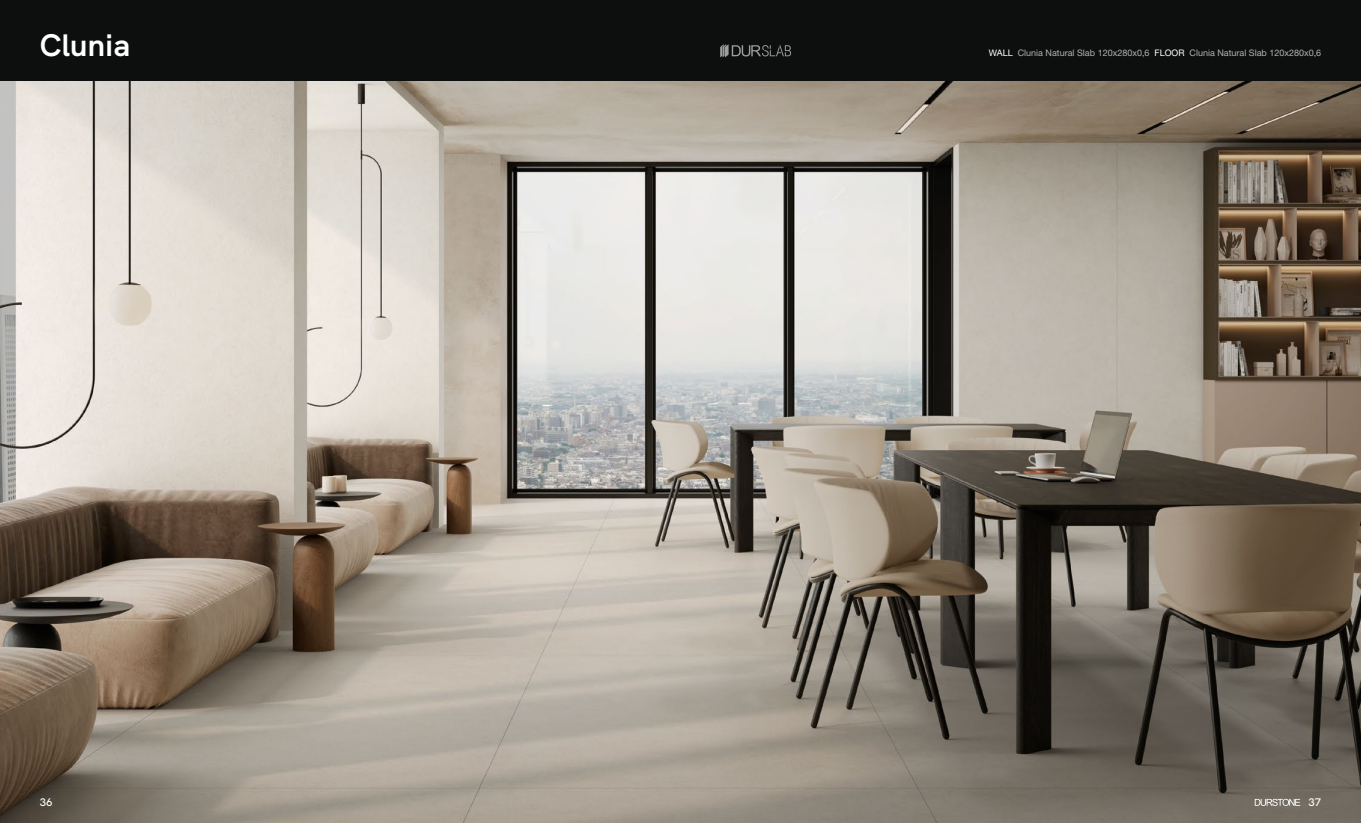
<style>
.page{position:relative;width:1361px;height:823px;background:#fff}
.page>*{position:absolute;margin:0;border:0;box-sizing:border-box;transform-origin:0 0}
.t1{font:700 31px "HK Grotesk";letter-spacing:.01em;color:#fff}
.t2{font:600 11px "HK Grotesk";color:#fff}
.t3{font:9px "Helvetica Neue LT Std";color:#b1b2b3}
.s1{color:#fff}
</style>
<div class="page">
<div style="left:0;top:0;width:1361px;height:822px;background:#0d0f0e"></div>
<img style="left:0;top:82px;width:1361px;height:740px">
<svg style="left:720px;top:44px;width:71px;height:13px"></svg>
<svg style="left:1254px;top:798px;width:46px;height:7px"></svg>
<h1 class="t1" style="left:40px;top:22px;width:92px">Clunia</h1>
<p class="t3" style="left:989px;top:48px;width:334px"><span class="s1">WALL</span> Clunia Natural Slab 120x280x0,6 <span class="s1">FLOOR</span> Clunia Natural Slab 120x280x0,6</p>
<p class="t2" style="left:40px;top:793px;width:14px">36</p>
<p class="t2" style="left:1308px;top:793px;width:14px">37</p>
</div>
